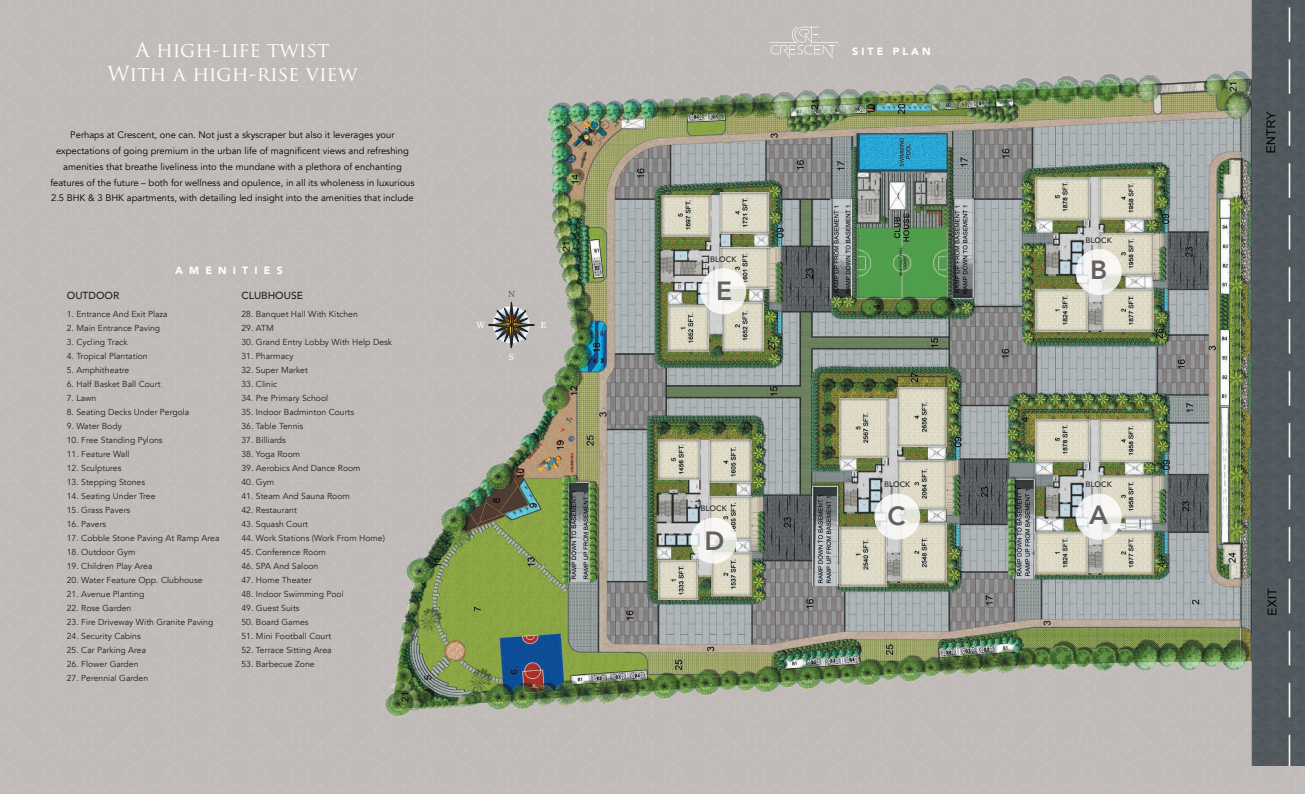
<style>
.page{position:relative;width:1305px;height:794px;background:#fff}
.page>*{position:absolute;margin:0;border:0;box-sizing:border-box;transform-origin:0 0}
.t1{font:800 26.25px "Avenir";color:#65605c}
.t2{font:20.12px "Trajan Pro";color:#fff}
.t3{font:900 10.5px "Avenir";color:#fff}
.t4{font:500 10.24px "Avenir";color:#231f20}
.t5{font:9.45px/15.8px "Avenir";color:#000;text-align:center}
.t6{font:9.19px "Marion";color:#fff}
.t7{font:9.19px "Marion";color:#65605c}
.t8{font:8.66px "Avenir";color:#231f20}
.t9{font:500 7.88px "Avenir";color:#231f20}
</style>
<div class="page">
<div style="left:0;top:0;width:1304px;height:794px;background:#c0bbb8"></div>
<img style="left:252px;top:0;width:1052px;height:765px">
<svg style="left:488px;top:301px;width:47px;height:48px;background:#9a9895"></svg>
<svg style="left:769px;top:26px;width:69px;height:33px;background:#c7c3c0"></svg>
<svg style="left:1075px;top:249px;width:46px;height:46px;fill:#f5f5f4"></svg>
<svg style="left:1075px;top:494px;width:46px;height:46px;fill:#f5f5f4"></svg>
<svg style="left:874px;top:494px;width:46px;height:46px;fill:#f5f5f3"></svg>
<svg style="left:690px;top:517px;width:46px;height:46px;fill:#f4f4f3"></svg>
<svg style="left:700px;top:268px;width:46px;height:46px;fill:#f4f5f3"></svg>
<p class="t2" style="left:135px;top:37px;width:196px">A high-life twist</p>
<p class="t2" style="left:107px;top:61px;width:252px">With a high-rise view</p>
<p class="t5" style="left:50px;top:127px;width:365px">Perhaps at Crescent, one can. Not just a skyscraper but also it leverages your expectations of going premium in the urban life of magnificent views and refreshing amenities that breathe liveliness into the mundane with a plethora of enchanting features of the future – both for wellness and opulence, in all its wholeness in luxurious 2.5 BHK &amp; 3 BHK apartments, with detailing led insight into the amenities that include</p>
<p class="t3" style="left:175px;top:261px;width:109px">A M E N I T I E S</p>
<p class="t4" style="left:67px;top:286px;width:54px">OUTDOOR</p>
<p class="t8" style="left:67px;top:309px;width:102px">1. Entrance And Exit Plaza</p>
<p class="t8" style="left:67px;top:323px;width:95px">2. Main Entrance Paving</p>
<p class="t8" style="left:67px;top:337px;width:62px">3. Cycling Track</p>
<p class="t8" style="left:67px;top:351px;width:82px">4. Tropical Plantation</p>
<p class="t8" style="left:67px;top:365px;width:64px">5. Amphitheatre</p>
<p class="t8" style="left:67px;top:379px;width:95px">6. Half Basket Ball Court</p>
<p class="t8" style="left:67px;top:393px;width:31px">7. Lawn</p>
<p class="t8" style="left:67px;top:407px;width:124px">8. Seating Decks Under Pergola</p>
<p class="t8" style="left:67px;top:421px;width:57px">9. Water Body</p>
<p class="t8" style="left:67px;top:435px;width:97px">10. Free Standing Pylons</p>
<p class="t8" style="left:67px;top:449px;width:64px">11. Feature Wall</p>
<p class="t8" style="left:67px;top:463px;width:56px">12. Sculptures</p>
<p class="t8" style="left:67px;top:477px;width:80px">13. Stepping Stones</p>
<p class="t8" style="left:67px;top:491px;width:90px">14. Seating Under Tree</p>
<p class="t8" style="left:67px;top:505px;width:65px">15. Grass Pavers</p>
<p class="t8" style="left:67px;top:519px;width:41px">16. Pavers</p>
<p class="t8" style="left:67px;top:533px;width:154px">17. Cobble Stone Paving At Ramp Area</p>
<p class="t8" style="left:67px;top:547px;width:70px">18. Outdoor Gym</p>
<p class="t8" style="left:67px;top:561px;width:87px">19. Children Play Area</p>
<p class="t8" style="left:67px;top:575px;width:137px">20. Water Feature Opp. Clubhouse</p>
<p class="t8" style="left:67px;top:589px;width:79px">21. Avenue Planting</p>
<p class="t8" style="left:67px;top:603px;width:66px">22. Rose Garden</p>
<p class="t8" style="left:67px;top:617px;width:148px">23. Fire Driveway With Granite Paving</p>
<p class="t8" style="left:67px;top:631px;width:75px">24. Security Cabins</p>
<p class="t8" style="left:67px;top:645px;width:81px">25. Car Parking Area</p>
<p class="t8" style="left:67px;top:659px;width:73px">26. Flower Garden</p>
<p class="t8" style="left:67px;top:673px;width:83px">27. Perennial Garden</p>
<p class="t4" style="left:241px;top:286px;width:63px">CLUBHOUSE</p>
<p class="t8" style="left:241px;top:309px;width:118px">28. Banquet Hall With Kitchen</p>
<p class="t8" style="left:241px;top:323px;width:34px">29. ATM</p>
<p class="t8" style="left:241px;top:337px;width:152px">30. Grand Entry Lobby With Help Desk</p>
<p class="t8" style="left:241px;top:351px;width:53px">31. Pharmacy</p>
<p class="t8" style="left:241px;top:365px;width:68px">32. Super Market</p>
<p class="t8" style="left:241px;top:379px;width:37px">33. Clinic</p>
<p class="t8" style="left:241px;top:393px;width:88px">34. Pre Primary School</p>
<p class="t8" style="left:241px;top:407px;width:114px">35. Indoor Badminton Courts</p>
<p class="t8" style="left:241px;top:421px;width:63px">36. Table Tennis</p>
<p class="t8" style="left:241px;top:435px;width:46px">37. Billiards</p>
<p class="t8" style="left:241px;top:449px;width:60px">38. Yoga Room</p>
<p class="t8" style="left:241px;top:463px;width:121px">39. Aerobics And Dance Room</p>
<p class="t8" style="left:241px;top:477px;width:34px">40. Gym</p>
<p class="t8" style="left:241px;top:491px;width:110px">41. Steam And Sauna Room</p>
<p class="t8" style="left:241px;top:505px;width:57px">42. Restaurant</p>
<p class="t8" style="left:241px;top:519px;width:68px">43. Squash Court</p>
<p class="t8" style="left:241px;top:533px;width:145px">44. Work Stations (Work From Home)</p>
<p class="t8" style="left:241px;top:547px;width:86px">45. Conference Room</p>
<p class="t8" style="left:241px;top:561px;width:78px">46. SPA And Saloon</p>
<p class="t8" style="left:241px;top:575px;width:72px">47. Home Theater</p>
<p class="t8" style="left:241px;top:589px;width:104px">48. Indoor Swimming Pool</p>
<p class="t8" style="left:241px;top:603px;width:60px">49. Guest Suits</p>
<p class="t8" style="left:241px;top:617px;width:69px">50. Board Games</p>
<p class="t8" style="left:241px;top:631px;width:91px">51. Mini Football Court</p>
<p class="t8" style="left:241px;top:645px;width:92px">52. Terrace Sitting Area</p>
<p class="t8" style="left:241px;top:659px;width:75px">53. Barbecue Zone</p>
<p class="t7" style="left:508px;top:288px;width:8px">N</p>
<p class="t6" style="left:476px;top:320px;width:10px">W</p>
<p class="t6" style="left:540px;top:320px;width:7px">E</p>
<p class="t6" style="left:509px;top:351px;width:6px">S</p>
<p class="t9" style="left:710px;top:252px;width:28px">BLOCK</p>
<p class="t1" style="left:716px;top:271px;width:18px">E</p>
<p class="t9" style="left:700px;top:502px;width:28px">BLOCK</p>
<p class="t1" style="left:704px;top:520px;width:21px">D</p>
<p class="t3" style="left:852px;top:42px;width:80px">S I T E P L A N</p>
<p class="t9" style="left:883px;top:478px;width:28px">BLOCK</p>
<p class="t1" style="left:887px;top:495px;width:19px">C</p>
<p class="t9" style="left:1085px;top:233px;width:28px">BLOCK</p>
<p class="t1" style="left:1089px;top:250px;width:19px">B</p>
<p class="t9" style="left:1085px;top:478px;width:28px">BLOCK</p>
<p class="t1" style="left:1088px;top:494px;width:20px">A</p>
</div>
